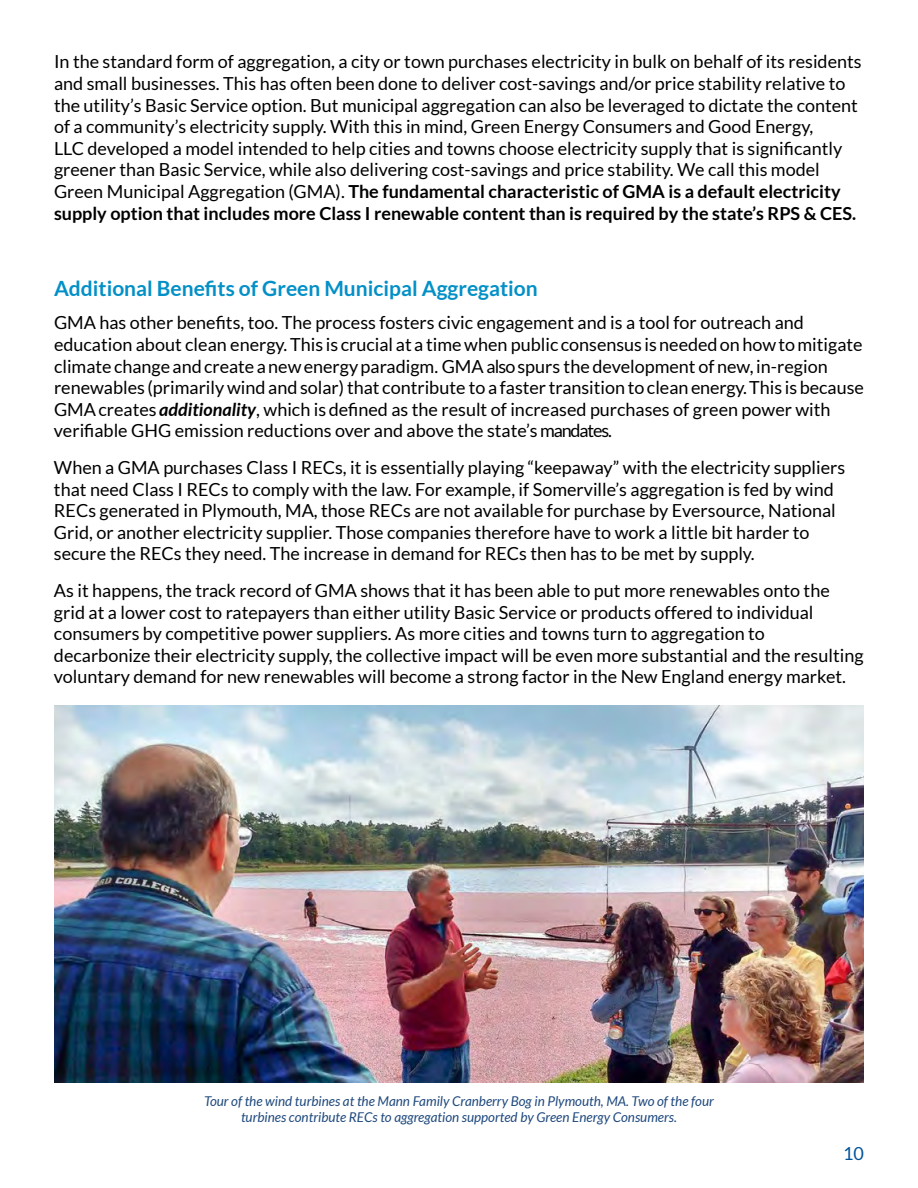
<style>
.page{position:relative;width:918px;height:1188px;background:#fff}
.page>*{position:absolute;margin:0;border:0;box-sizing:border-box;transform-origin:0 0}
.t1{font:700 21px "Lato";color:#0390c7}
.t2{font:18px/21.6px "Lato";color:#000}
.t3{font:18px "Lato";color:#00539b}
.t4{font:italic 13.5px/16.2px "Lato";color:#1f497d;text-align:center}
.s1{font-weight:700}
.s2{font-weight:700;font-style:italic}
</style>
<div class="page">
<img style="left:54px;top:706px;width:810px;height:377px">
<p class="t2" style="left:54px;top:51px;width:809px">In the standard form of aggregation, a city or town purchases electricity in bulk on behalf of its residents and small businesses. This has often been done to deliver cost-savings and/or price stability relative to the utility’s Basic Service option. But municipal aggregation can also be leveraged to dictate the content of a community’s electricity supply. With this in mind, Green Energy Consumers and Good Energy,<br>LLC developed a model intended to help cities and towns choose electricity supply that is significantly greener than Basic Service, while also delivering cost-savings and price stability. We call this model Green Municipal Aggregation (GMA). <span class="s1">The fundamental characteristic of GMA is a default electricity supply option that includes more Class I renewable content than is required by the state’s RPS &amp; CES.</span></p>
<p class="t1" style="left:54px;top:276px;width:485px">Additional Benefits of Green Municipal Aggregation</p>
<p class="t2" style="left:54px;top:312px;width:812px">GMA has other benefits, too. The process fosters civic engagement and is a tool for outreach and education about clean energy. This is crucial at a time when public consensus is needed on how to mitigate climate change and create a new energy paradigm. GMA also spurs the development of new, in-region renewables (primarily wind and solar) that contribute to a faster transition to clean energy. This is because GMA creates <span class="s2">additionality</span>, which is defined as the result of increased purchases of green power with verifiable GHG emission reductions over and above the state’s mandates.</p>
<p class="t2" style="left:54px;top:457px;width:793px">When a GMA purchases Class I RECs, it is essentially playing “keepaway” with the electricity suppliers that need Class I RECs to comply with the law. For example, if Somerville’s aggregation is fed by wind RECs generated in Plymouth, MA, those RECs are not available for purchase by Eversource, National Grid, or another electricity supplier. Those companies therefore have to work a little bit harder to secure the RECs they need. The increase in demand for RECs then has to be met by supply.</p>
<p class="t2" style="left:54px;top:580px;width:811px">As it happens, the track record of GMA shows that it has been able to put more renewables onto the grid at a lower cost to ratepayers than either utility Basic Service or products offered to individual consumers by competitive power suppliers. As more cities and towns turn to aggregation to decarbonize their electricity supply, the collective impact will be even more substantial and the resulting voluntary demand for new renewables will become a strong factor in the New England energy market.</p>
<p class="t4" style="left:204px;top:1093px;width:511px">Tour of the wind turbines at the Mann Family Cranberry Bog in Plymouth, MA. Two of the four turbines contribute RECs to aggregation supported by Green Energy Consumers.</p>
<p class="t3" style="left:843px;top:1144px;width:22px">10</p>
</div>
